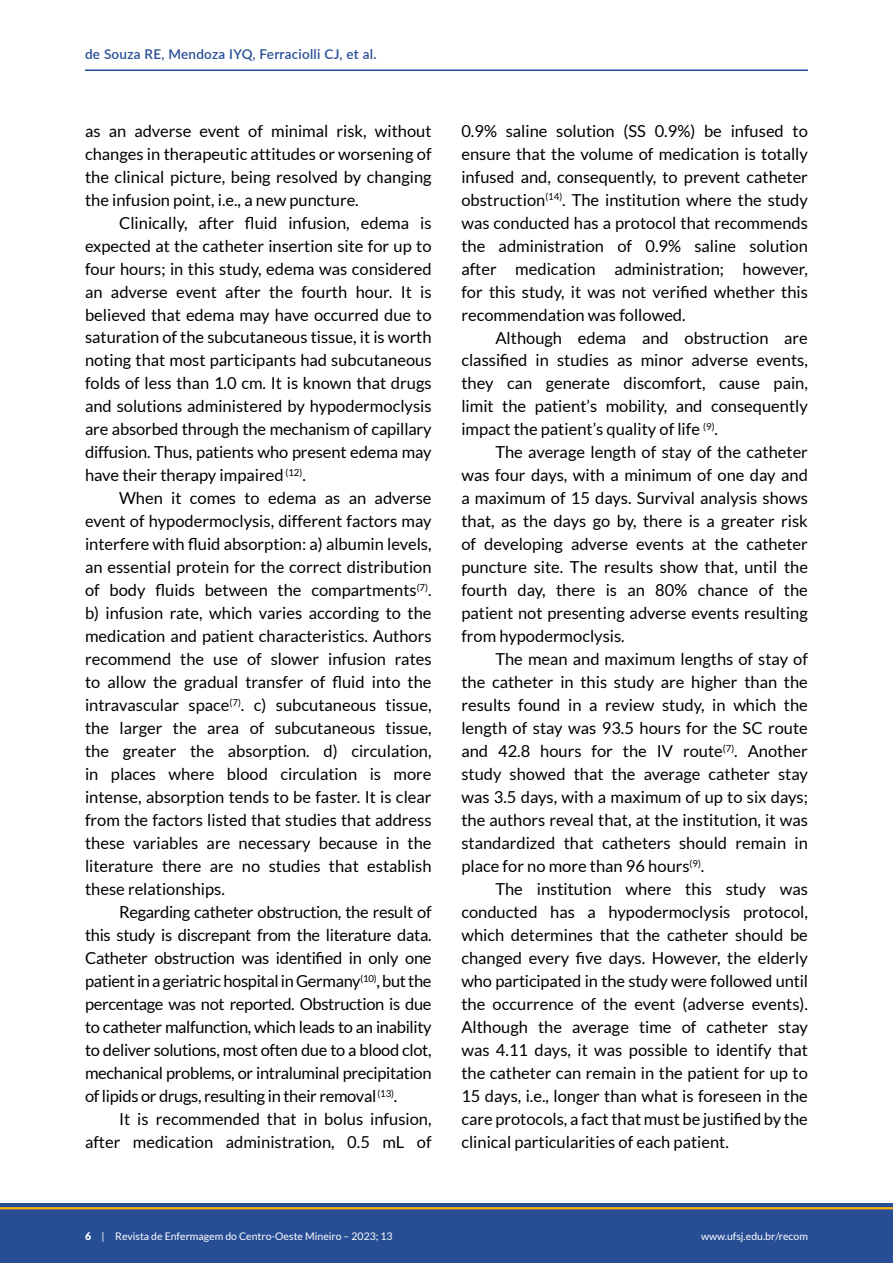
<style>
.page{position:relative;width:893px;height:1263px;background:#fff}
.page>*{position:absolute;margin:0;border:0;box-sizing:border-box;transform-origin:0 0}
.t1{font:16.5px/23px "Lato";color:#000;text-align:justify}
.t2{font:600 13.5px "Lato";letter-spacing:.02em;color:#274d95}
.t3{font:10.5px "Lato";color:#fff}
.s1{font-weight:900}
</style>
<div class="page">
<div style="left:0;top:1203px;width:893px;height:60px;background:#274d95"></div>
<hr style="left:0;top:1207px;width:893px;height:2px;background:#ffb011">
<hr style="left:85px;top:69px;width:723px;height:2px;background:#274d95">
<p class="t2" style="left:85px;top:44px;width:293px">de Souza RE, Mendoza IYQ, Ferraciolli CJ, et al.</p>
<p class="t1" style="left:85px;top:119px;width:348px">as an adverse event of minimal risk, without changes in therapeutic attitudes or worsening of the clinical picture, being resolved by changing the infusion point, i.e., a new puncture.</p>
<p class="t1" style="left:85px;top:211px;width:348px;text-indent:34px">Clinically, after fluid infusion, edema is expected at the catheter insertion site for up to four hours; in this study, edema was considered an adverse event after the fourth hour. It is believed that edema may have occurred due to saturation of the subcutaneous tissue, it is worth noting that most participants had subcutaneous folds of less than 1.0 cm. It is known that drugs and solutions administered by hypodermoclysis are absorbed through the mechanism of capillary diffusion. Thus, patients who present edema may have their therapy impaired <sup>(12)</sup>.</p>
<p class="t1" style="left:85px;top:487px;width:348px;text-indent:34px">When it comes to edema as an adverse event of hypodermoclysis, different factors may interfere with fluid absorption: a) albumin levels, an essential protein for the correct distribution of body fluids between the compartments<sup>(7)</sup>. b) infusion rate, which varies according to the medication and patient characteristics. Authors recommend the use of slower infusion rates to allow the gradual transfer of fluid into the intravascular space<sup>(7)</sup>. c) subcutaneous tissue, the larger the area of subcutaneous tissue, the greater the absorption. d) circulation, in places where blood circulation is more intense, absorption tends to be faster. It is clear from the factors listed that studies that address these variables are necessary because in the literature there are no studies that establish these relationships.</p>
<p class="t1" style="left:85px;top:901px;width:348px;text-indent:34px">Regarding catheter obstruction, the result of this study is discrepant from the literature data.<br>Catheter obstruction was identified in only one patient in a geriatric hospital in Germany<sup>(10)</sup>, but the percentage was not reported. Obstruction is due to catheter malfunction, which leads to an inability to deliver solutions, most often due to a blood clot, mechanical problems, or intraluminal precipitation of lipids or drugs, resulting in their removal <sup>(13)</sup>.</p>
<p class="t1" style="left:85px;top:1107px;width:348px;text-align:right">It is recommended that in bolus infusion, after medication administration, 0.5 mL of</p>
<p class="t1" style="left:461px;top:119px;width:348px">0.9% saline solution (SS 0.9%) be infused to ensure that the volume of medication is totally infused and, consequently, to prevent catheter obstruction<sup>(14)</sup>. The institution where the study was conducted has a protocol that recommends the administration of 0.9% saline solution after medication administration; however, for this study, it was not verified whether this recommendation was followed.</p>
<p class="t1" style="left:461px;top:326px;width:348px;text-indent:34px">Although edema and obstruction are classified in studies as minor adverse events, they can generate discomfort, cause pain, limit the patient’s mobility, and consequently impact the patient’s quality of life <sup>(9)</sup>.</p>
<p class="t1" style="left:461px;top:441px;width:348px;text-indent:34px">The average length of stay of the catheter was four days, with a minimum of one day and a maximum of 15 days. Survival analysis shows that, as the days go by, there is a greater risk of developing adverse events at the catheter puncture site. The results show that, until the fourth day, there is an 80% chance of the patient not presenting adverse events resulting from hypodermoclysis.</p>
<p class="t1" style="left:461px;top:648px;width:348px;text-indent:34px">The mean and maximum lengths of stay of the catheter in this study are higher than the results found in a review study, in which the length of stay was 93.5 hours for the SC route and 42.8 hours for the IV route<sup>(7)</sup>. Another study showed that the average catheter stay was 3.5 days, with a maximum of up to six days; the authors reveal that, at the institution, it was standardized that catheters should remain in place for no more than 96 hours<sup>(9)</sup>.</p>
<p class="t1" style="left:461px;top:878px;width:348px;text-indent:34px">The institution where this study was conducted has a hypodermoclysis protocol, which determines that the catheter should be changed every five days. However, the elderly who participated in the study were followed until the occurrence of the event (adverse events).<br>Although the average time of catheter stay was 4.11 days, it was possible to identify that the catheter can remain in the patient for up to 15 days, i.e., longer than what is foreseen in the care protocols, a fact that must be justified by the clinical particularities of each patient.</p>
<p class="t3" style="left:85px;top:1230px;width:309px"><span class="s1">6</span> | Revista de Enfermagem do Centro-Oeste Mineiro – 2023; 13</p>
<p class="t3" style="left:701px;top:1230px;width:108px">www.ufsj.edu.br/recom</p>
</div>
